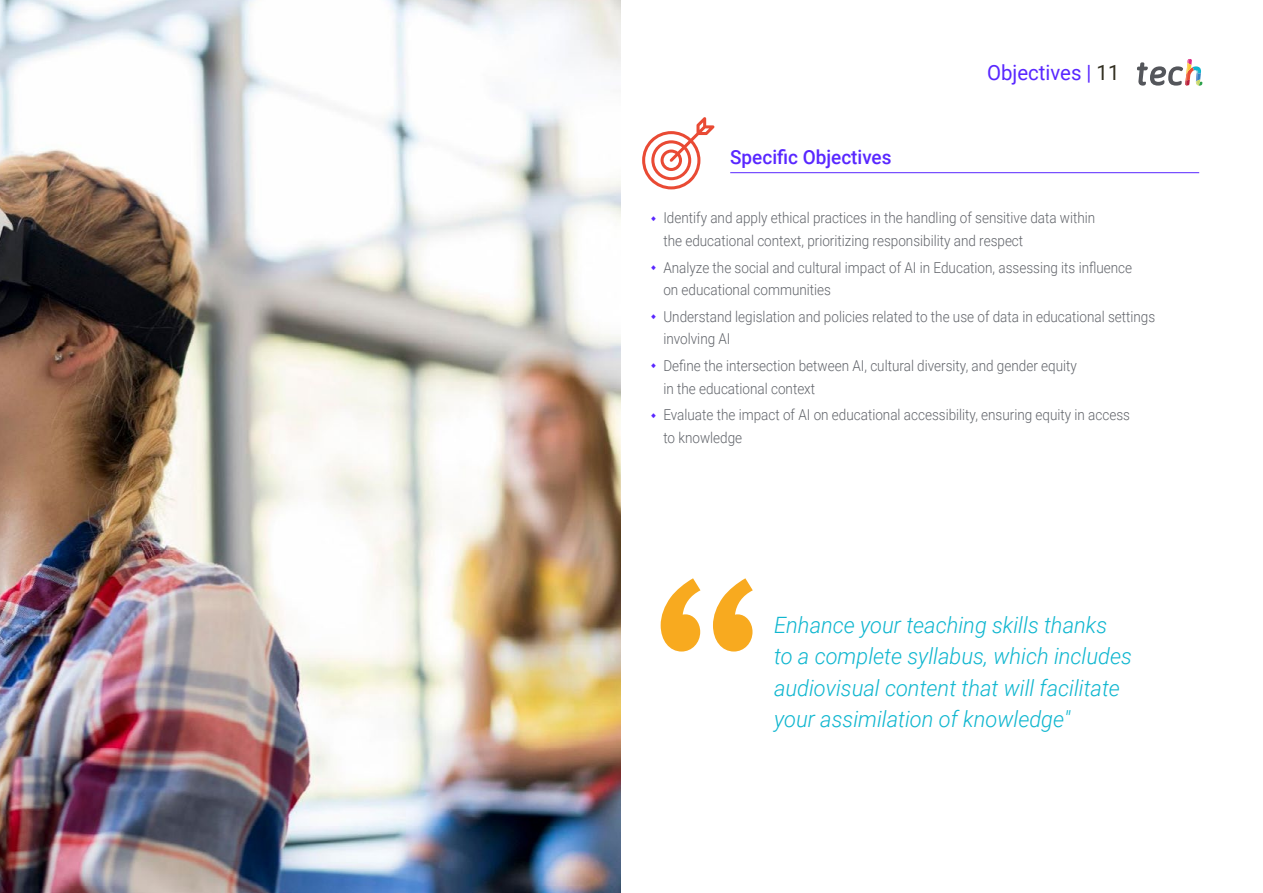
<style>
.page{position:relative;width:1263px;height:893px;background:#fff}
.page>*{position:absolute;margin:0;border:0;box-sizing:border-box;transform-origin:0 0}
.t1{font:italic 300 22.5px/31.5px "Roboto";color:#0fb6cf}
.t2{font:21px "Roboto";color:#5927ff}
.t3{font:500 19.5px "Roboto";color:#5927ff}
.t4{font:300 15px/22.5px "Roboto";color:#61646a;scale:.9 1}
.s1{color:#312e20}
</style>
<div class="page">
<hr style="left:730px;top:172px;width:469px;height:1px;background:#5927ff">
<svg style="left:642px;top:117px;width:72px;height:72px"></svg>
<img style="left:0;top:0;width:621px;height:893px">
<svg style="left:661px;top:578px;width:92px;height:73px"></svg>
<svg style="left:1137px;top:59px;width:65px;height:27px"></svg>
<h3 class="t3" style="left:730px;top:144px;width:163px">Specific Objectives</h3>
<h2 class="t2" style="left:987px;top:57px;width:134px">Objectives | <span class="s1">11</span></h2>
<p class="t4" style="left:663px;top:206px;width:481px">Identify and apply ethical practices in the handling of sensitive data within the educational context, prioritizing responsibility and respect</p>
<p class="t4" style="left:663px;top:255px;width:522px">Analyze the social and cultural impact of AI in Education, assessing its influence on educational communities</p>
<p class="t4" style="left:663px;top:305px;width:548px">Understand legislation and policies related to the use of data in educational settings involving AI</p>
<p class="t4" style="left:663px;top:354px;width:461px">Define the intersection between AI, cultural diversity, and gender equity in the educational context</p>
<p class="t4" style="left:663px;top:403px;width:520px">Evaluate the impact of AI on educational accessibility, ensuring equity in access to knowledge</p>
<h1 class="t1" style="left:774px;top:608px;width:359px">Enhance your teaching skills thanks<br>to a complete syllabus, which includes audiovisual content that will facilitate your assimilation of knowledge"</h1>
</div>
